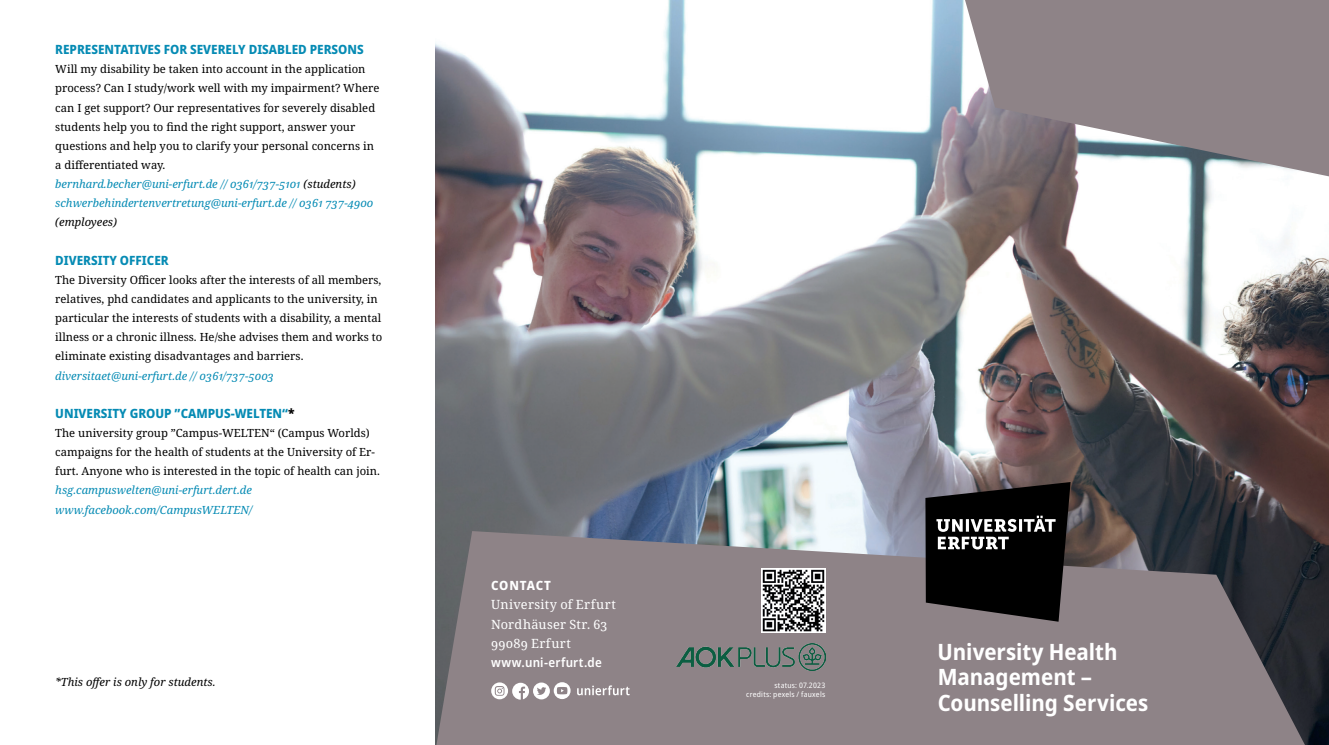
<style>
.page{position:relative;width:1329px;height:745px;background:#fff}
.page>*{position:absolute;margin:0;border:0;box-sizing:border-box;transform-origin:0 0}
.Titel_U1_S_optional{font:700 semi-condensed 22.5px/25.5px "Noto Sans";color:#fff}
.t1{font:800 semi-condensed 12.75px "Noto Sans";color:#068bb4}
.Fließtext{font:12.75px "Noto Serif";letter-spacing:.025em;color:#fff}
.Fließtext-2{font:600 semi-condensed 12.75px "Noto Sans";letter-spacing:.02em;color:#fff}
.Headline_100__K{font:800 semi-condensed 12.75px "Noto Sans";letter-spacing:.055em;color:#fff}
.t2{font:11.25px/19.2px "Noto Serif";color:#000}
.t3{font:italic 11.25px/19.2px "Noto Serif";color:#068bb4}
.t4{font:italic 11.25px "Noto Serif";color:#000}
.Marginalie_Bilduntertitel{font:semi-condensed 7.5px "Noto Sans";letter-spacing:.03em;color:#fff}
.s1{color:#000}
.s2{font-style:italic;color:#068bb4}
</style>
<div class="page">
<img style="left:436px;top:0;width:893px;height:744px">
<svg style="left:436px;top:530px;width:869px;height:214px;background:#847b80"></svg>
<svg style="left:965px;top:0;width:364px;height:176px;background:#938b8f"></svg>
<svg style="left:925px;top:481px;width:145px;height:140px;background:#262425"></svg>
<svg style="left:491px;top:681px;width:79px;height:18px"></svg>
<svg style="left:577px;top:685px;width:53px;height:9px"></svg>
<img style="left:676px;top:642px;width:149px;height:28px">
<img style="left:761px;top:568px;width:64px;height:63px">
<p class="t1" style="left:55px;top:40px;width:310px">REPRESENTATIVES FOR SEVERELY DISABLED PERSONS</p>
<p class="t2" style="left:55px;top:60px;width:326px">Will my disability be taken into account in the application process? Can I study/work well with my impairment? Where can I get support? Our representatives for severely disabled students help you to find the right support, answer your questions and help you to clarify your personal concerns in a differentiated way.</p>
<p class="t3" style="left:55px;top:175px;width:302px">bernhard.becher@uni-erfurt.de // 0361/737-5101 <span class="s1">(students)</span></p>
<p class="t3" style="left:55px;top:194px;width:320px">schwerbehindertenvertretung@uni-erfurt.de // 0361 737-4900 <span class="s1">(employees)</span></p>
<p class="t1" style="left:55px;top:250px;width:115px">DIVERSITY OFFICER</p>
<p class="t2" style="left:55px;top:270px;width:328px">The Diversity Officer looks after the interests of all members, relatives, phd candidates and applicants to the university, in particular the interests of students with a disability, a mental illness or a chronic illness. He/she advises them and works to eliminate existing disadvantages and barriers. <span class="s2">diversitaet@uni-erfurt.de // 0361/737-5003</span></p>
<p class="t1" style="left:55px;top:403px;width:241px">UNIVERSITY GROUP ʺCAMPUS-WELTEN“<span class="s1">*</span></p>
<p class="t2" style="left:55px;top:423px;width:326px">The university group ”Campus-WELTEN“ (Campus Worlds) campaigns for the health of students at the University of Er&shy;furt. Anyone who is interested in the topic of health can join.</p>
<p class="t3" style="left:55px;top:481px;width:198px">hsg.campuswelten@uni-erfurt.dert.de</p>
<p class="t3" style="left:55px;top:500px;width:198px">www.facebook.com/CampusWELTEN/</p>
<p class="t4" style="left:55px;top:673px;width:162px">*This offer is only for students.</p>
<p class="Headline_100__K" style="left:491px;top:576px;width:61px">CONTACT</p>
<p class="Fließtext" style="left:491px;top:595px;width:126px">University of Erfurt</p>
<p class="Fließtext" style="left:491px;top:614px;width:117px">Nordhäuser Str. 63</p>
<p class="Fließtext" style="left:491px;top:634px;width:81px">99089 Erfurt</p>
<p class="Fließtext-2" style="left:491px;top:652px;width:112px">www.uni-erfurt.de</p>
<p class="Marginalie_Bilduntertitel" style="left:774px;top:679px;width:52px">status: 07.2023</p>
<p class="Marginalie_Bilduntertitel" style="left:746px;top:688px;width:80px">credits: pexels / fauxels</p>
<p class="Titel_U1_S_optional" style="left:937px;top:639px;width:212px">University Health<br>Management –<br>Counselling Services</p>
</div>
